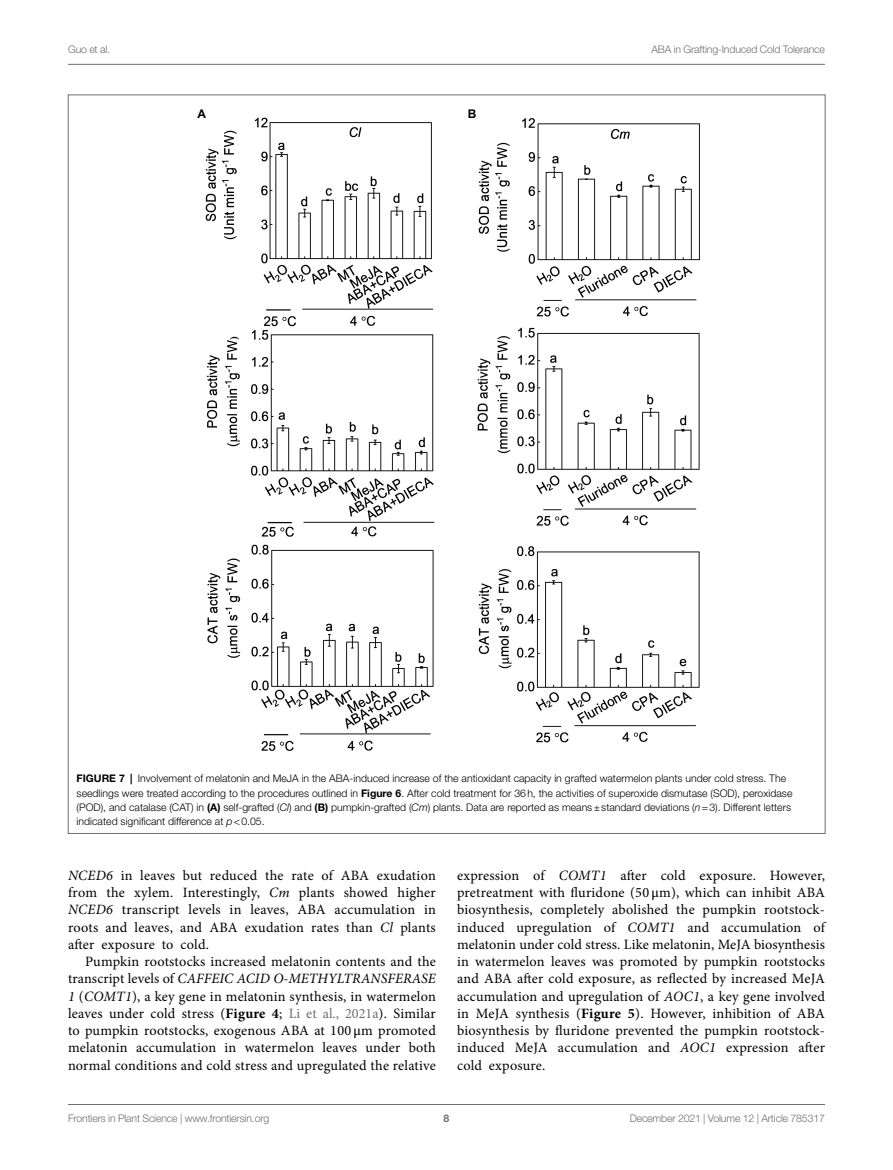
<style>
.page{position:relative;width:893px;height:1170px;background:#fff}
.page>*{position:absolute;margin:0;border:0;box-sizing:border-box;transform-origin:0 0}
.TEXT{font:14.25px/17.2px "Minion Pro";letter-spacing:.015em;color:#000;text-align:justify}
.TEXT_FLUSH{font:14.25px/17.2px "Minion Pro";letter-spacing:.02em;color:#000;text-align:justify}
.t1{font:700 12px "Arial";color:#000}
.FIG_LEG{font:300 10.5px/14.2px "Helvetica Neue LT Std";color:#000}
.t2{font:300 10.5px "Helvetica Neue LT Std";letter-spacing:-.015em;color:#6d6e71}
.t3{font:700 10.5px "Helvetica Neue LT Std";color:#6d6e71}
.s1{font-weight:700}
.s2{font-style:italic}
.s3{color:#6d6e71}
.s4{font-family:"STIX General"}
</style>
<div class="page">
<hr style="left:68px;top:64px;width:757px;height:1px;background:#6d6e71">
<hr style="left:68px;top:1104px;width:757px;height:1px;background:#6d6e71">
<img style="left:205px;top:117px;width:495px;height:634px">
<p class="t2" style="left:68px;top:42px;width:44px">Guo et al.</p>
<p class="t2" style="left:651px;top:42px;width:175px">ABA in Grafting-Induced Cold Tolerance</p>
<p class="t1" style="left:197px;top:105px;width:10px">A</p>
<p class="t1" style="left:468px;top:105px;width:10px">B</p>
<p class="FIG_LEG" style="left:77px;top:771px;width:717px"><span class="s1">FIGURE 7 |</span> Involvement of melatonin and MeJA in the ABA-induced increase of the antioxidant capacity in grafted watermelon plants under cold stress. The seedlings were treated according to the procedures outlined in <span class="s1">Figure 6</span>. After cold treatment for 36h, the activities of superoxide dismutase (SOD), peroxidase (POD), and catalase (CAT) in <span class="s1">(A)</span> self-grafted (<span class="s2">Cl</span>) and <span class="s1">(B)</span> pumpkin-grafted (<span class="s2">Cm</span>) plants. Data are reported as means±standard deviations (<span class="s2">n</span>=3). Different letters indicated significant difference at <span class="s2">p</span>&lt;0.05.</p>
<p class="TEXT_FLUSH" style="left:68px;top:866px;width:369px"><span class="s2">NCED6</span> in leaves but reduced the rate of ABA exudation from the xylem. Interestingly, <span class="s2">Cm</span> plants showed higher <span class="s2">NCED6</span> transcript levels in leaves, ABA accumulation in roots and leaves, and ABA exudation rates than <span class="s2">Cl</span> plants after exposure to cold.</p>
<p class="TEXT" style="left:68px;top:952px;width:369px;text-indent:17px">Pumpkin rootstocks increased melatonin contents and the transcript levels of <span class="s2">CAFFEIC ACID O-METHYLTRANSFERASE 1</span> (<span class="s2">COMT1</span>), a key gene in melatonin synthesis, in watermelon leaves under cold stress (<span class="s1">Figure 4</span>; <span class="s3">Li et al., 2021a</span>). Similar to pumpkin rootstocks, exogenous ABA at 100 <span class="s4">μ</span>m promoted melatonin accumulation in watermelon leaves under both normal conditions and cold stress and upregulated the relative</p>
<p class="TEXT" style="left:457px;top:866px;width:369px">expression of <span class="s2">COMT1</span> after cold exposure. However, pretreatment with fluridone (50 <span class="s4">μ</span>m), which can inhibit ABA biosynthesis, completely abolished the pumpkin rootstock&shy;induced upregulation of <span class="s2">COMT1</span> and accumulation of melatonin under cold stress. Like melatonin, MeJA biosynthesis in watermelon leaves was promoted by pumpkin rootstocks and ABA after cold exposure, as reflected by increased MeJA accumulation and upregulation of <span class="s2">AOC1</span>, a key gene involved in MeJA synthesis (<span class="s1">Figure 5</span>). However, inhibition of ABA biosynthesis by fluridone prevented the pumpkin rootstock&shy;induced MeJA accumulation and <span class="s2">AOC1</span> expression after cold exposure.</p>
<p class="t2" style="left:68px;top:1111px;width:203px">Frontiers in Plant Science | www.frontiersin.org</p>
<p class="t3" style="left:444px;top:1111px;width:7px">8</p>
<p class="t2" style="left:630px;top:1111px;width:197px">December 2021 | Volume 12 | Article 785317</p>
</div>
